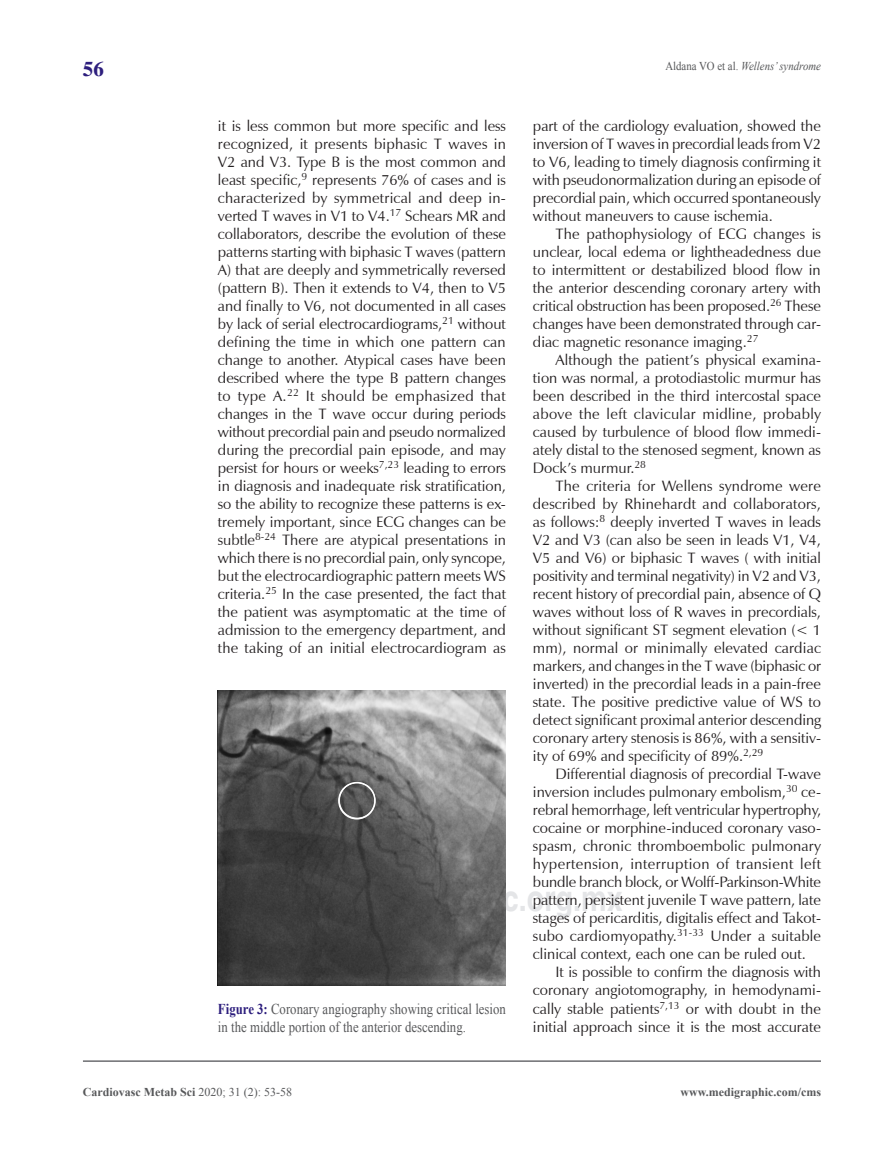
<style>
.page{position:relative;width:893px;height:1149px;background:#fff}
.page>*{position:absolute;margin:0;border:0;box-sizing:border-box;transform-origin:0 0}
.t1{font:700 21px "Times";color:#2d1e7d}
.A-TEXTO{font:15px/18px "Zapf Humanist 601 BT";color:#231f20;text-align:justify}
.PIE_-_FIGURA{font:15px/18px "Times New Roman";color:#57585a;scale:.85 1}
.t2{font:700 12px "Times New Roman";color:#57585a}
.t3{font:italic 12px "Times New Roman";color:#57585a;scale:.9 1}
.s1{font-style:normal}
.s2{font-weight:700;color:#2d1e7d}
.s3{font-weight:400}
</style>
<div class="page">
<hr style="left:83px;top:1059px;width:738px;height:2px;background:#6c6d70">
<img style="left:218px;top:690px;width:288px;height:295px">
<div style="left:338px;top:781px;width:38px;height:38px;border:2px solid #fff;border-radius:50%"></div>
<h1 class="t1" style="left:83px;top:56px;width:22px">56</h1>
<p class="t3" style="left:665px;top:57px;width:174px"><span class="s1">Aldana VO et al.</span> Wellens’ syndrome</p>
<p class="A-TEXTO" style="left:218px;top:116px;width:290px">it is less common but more specific and less recognized, it presents biphasic T waves in V2 and V3. Type B is the most common and least specific,<sup>9</sup> represents 76% of cases and is characterized by symmetrical and deep in&shy;verted T waves in V1 to V4.<sup>17</sup> Schears MR and collaborators, describe the evolution of these patterns starting with biphasic T waves (pattern A) that are deeply and symmetrically reversed (pattern B). Then it extends to V4, then to V5 and finally to V6, not documented in all cases by lack of serial electrocardiograms,<sup>21</sup> without defining the time in which one pattern can change to another. Atypical cases have been described where the type B pattern changes to type A.<sup>22</sup> It should be emphasized that changes in the T wave occur during periods without precordial pain and pseudo normalized during the precordial pain episode, and may persist for hours or weeks<sup>7,23</sup> leading to errors in diagnosis and inadequate risk stratification, so the ability to recognize these patterns is ex&shy;tremely important, since ECG changes can be subtle<sup>8-24</sup> There are atypical presentations in which there is no precordial pain, only syncope, but the electrocardiographic pattern meets WS criteria.<sup>25</sup> In the case presented, the fact that the patient was asymptomatic at the time of admission to the emergency department, and the taking of an initial electrocardiogram as</p>
<p class="A-TEXTO" style="left:533px;top:116px;width:290px">part of the cardiology evaluation, showed the inversion of T waves in precordial leads from V2 to V6, leading to timely diagnosis confirming it with pseudonormalization during an episode of precordial pain, which occurred spontaneously without maneuvers to cause ischemia.</p>
<p class="A-TEXTO" style="left:533px;top:224px;width:290px;text-indent:22px">The pathophysiology of ECG changes is unclear, local edema or lightheadedness due to intermittent or destabilized blood flow in the anterior descending coronary artery with critical obstruction has been proposed.<sup>26</sup> These changes have been demonstrated through car&shy;diac magnetic resonance imaging.<sup>27</sup></p>
<p class="A-TEXTO" style="left:533px;top:350px;width:290px;text-indent:22px">Although the patient’s physical examina&shy;tion was normal, a protodiastolic murmur has been described in the third intercostal space above the left clavicular midline, probably caused by turbulence of blood flow immedi&shy;ately distal to the stenosed segment, known as Dock’s murmur.<sup>28</sup></p>
<p class="A-TEXTO" style="left:533px;top:476px;width:290px;text-indent:22px">The criteria for Wellens syndrome were described by Rhinehardt and collaborators, as follows:<sup>8</sup> deeply inverted T waves in leads V2 and V3 (can also be seen in leads V1, V4, V5 and V6) or biphasic T waves ( with initial positivity and terminal negativity) in V2 and V3, recent history of precordial pain, absence of Q waves without loss of R waves in precordials, without significant ST segment elevation (&lt; 1 mm), normal or minimally elevated cardiac markers, and changes in the T wave (biphasic or inverted) in the precordial leads in a pain-free state. The positive predictive value of WS to detect significant proximal anterior descending coronary artery stenosis is 86%, with a sensitiv&shy;ity of 69% and specificity of 89%.<sup>2,29</sup></p>
<p class="A-TEXTO" style="left:533px;top:764px;width:290px;text-indent:22px">Differential diagnosis of precordial T-wave inversion includes pulmonary embolism,<sup>30</sup> ce&shy;rebral hemorrhage, left ventricular hypertrophy, cocaine or morphine-induced coronary vaso&shy;spasm, chronic thromboembolic pulmonary hypertension, interruption of transient left bundle branch block, or Wolff-Parkinson-White pattern, persistent juvenile T wave pattern, late stages of pericarditis, digitalis effect and Takot&shy;subo cardiomyopathy.<sup>31-33</sup> Under a suitable clinical context, each one can be ruled out.</p>
<p class="A-TEXTO" style="left:533px;top:962px;width:290px;text-indent:22px">It is possible to confirm the diagnosis with coronary angiotomography, in hemodynami&shy;cally stable patients<sup>7,13</sup> or with doubt in the initial approach since it is the most accurate</p>
<p class="PIE_-_FIGURA" style="left:218px;top:998px;width:340px"><span class="s2">Figure 3:</span> Coronary angiography showing critical lesion in the middle portion of the anterior descending.</p>
<p class="t2" style="left:83px;top:1083px;width:211px">Cardiovasc Metab Sci <span class="s3">2020; 31 (2): 53-58</span></p>
<p class="t2" style="left:680px;top:1082px;width:142px">www.medigraphic.com/cms</p>
</div>
